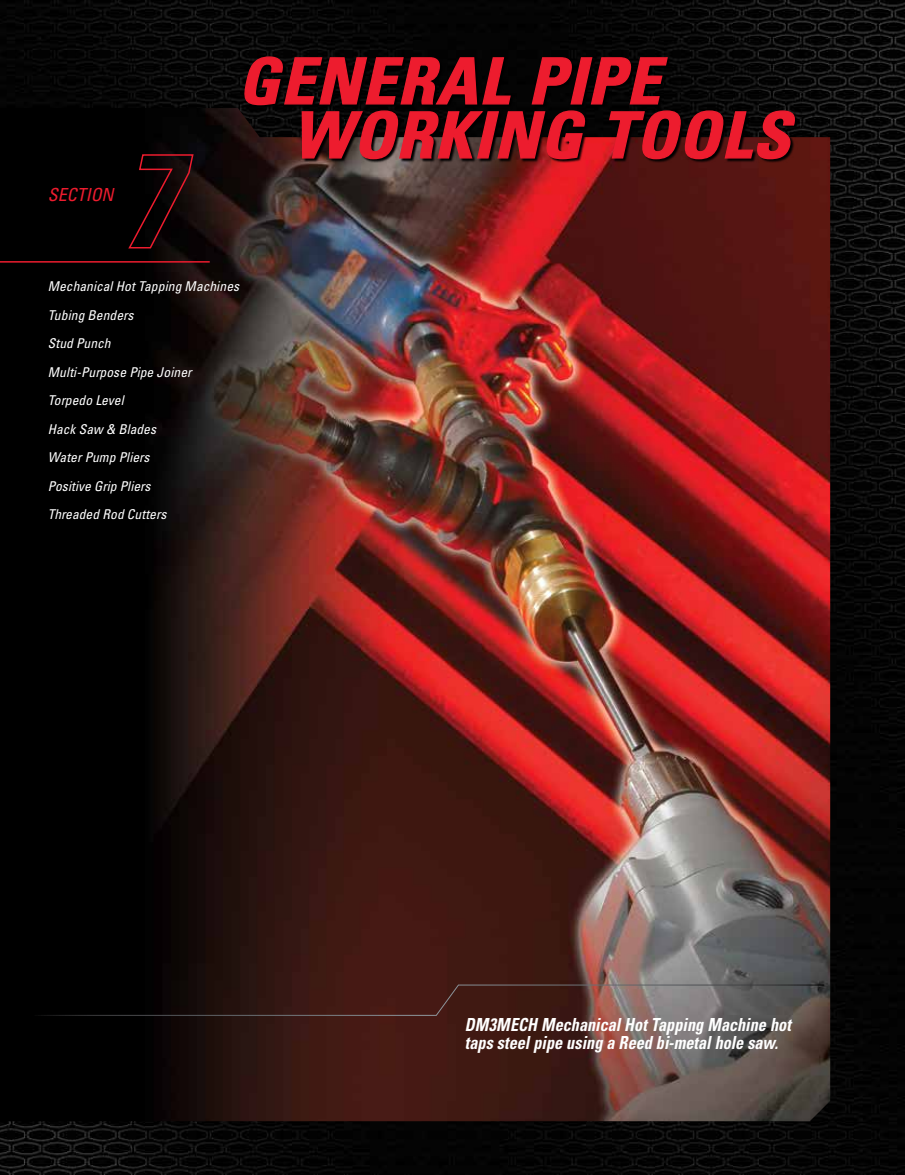
<style>
.page{position:relative;width:905px;height:1175px;background:#fff}
.page>*{position:absolute;margin:0;border:0;box-sizing:border-box;transform-origin:0 0}
.t1{font:italic 700 condensed 63.75px/54px "Univers";letter-spacing:.025em;color:#ed1c2e;scale:1.05 1}
.t2{font:italic 700 condensed 18px/18px "Univers";color:#fff;scale:.9 1}
.t3{font:italic condensed 18px "Univers";color:#ed1c2e}
.t4{font:italic condensed 13.5px/28.5px "Univers";letter-spacing:.005em;color:#fff}
</style>
<div class="page">
<img style="left:0;top:0;width:904px;height:1174px">
<img style="left:0;top:108px;width:830px;height:1013px">
<hr style="left:0;top:261px;width:210px;height:1px;background:#ed1c2e">
<svg style="left:245px;top:57px;width:554px;height:106px;background:#4e2220"></svg>
<svg style="left:241px;top:56px;width:555px;height:104px;background:#28090b"></svg>
<svg style="left:127px;top:153px;width:67px;height:96px;background:#170507"></svg>
<svg style="left:33px;top:984px;width:791px;height:32px;background:#422d2a"></svg>
<h2 class="t3" style="left:48px;top:184px;width:49px">SECTION</h2>
<h1 class="t1" style="left:238px;top:53px;width:527px">General pipe working tool s</h1>
<p class="t4" style="left:48px;top:272px;width:194px">Mechanical Hot Tapping Machines<br>Tubing Benders<br>Stud Punch<br>Multi-Purpose Pipe Joiner<br>Torpedo Level<br>Hack Saw &amp; Blades<br>Water Pump Pliers<br>Positive Grip Pliers<br>Threaded Rod Cutters</p>
<h2 class="t2" style="left:465px;top:1015px;width:365px">DM3MECH Mechanical Hot Tapping Machine hot taps steel pipe using a Reed bi-metal hole saw.</h2>
</div>
